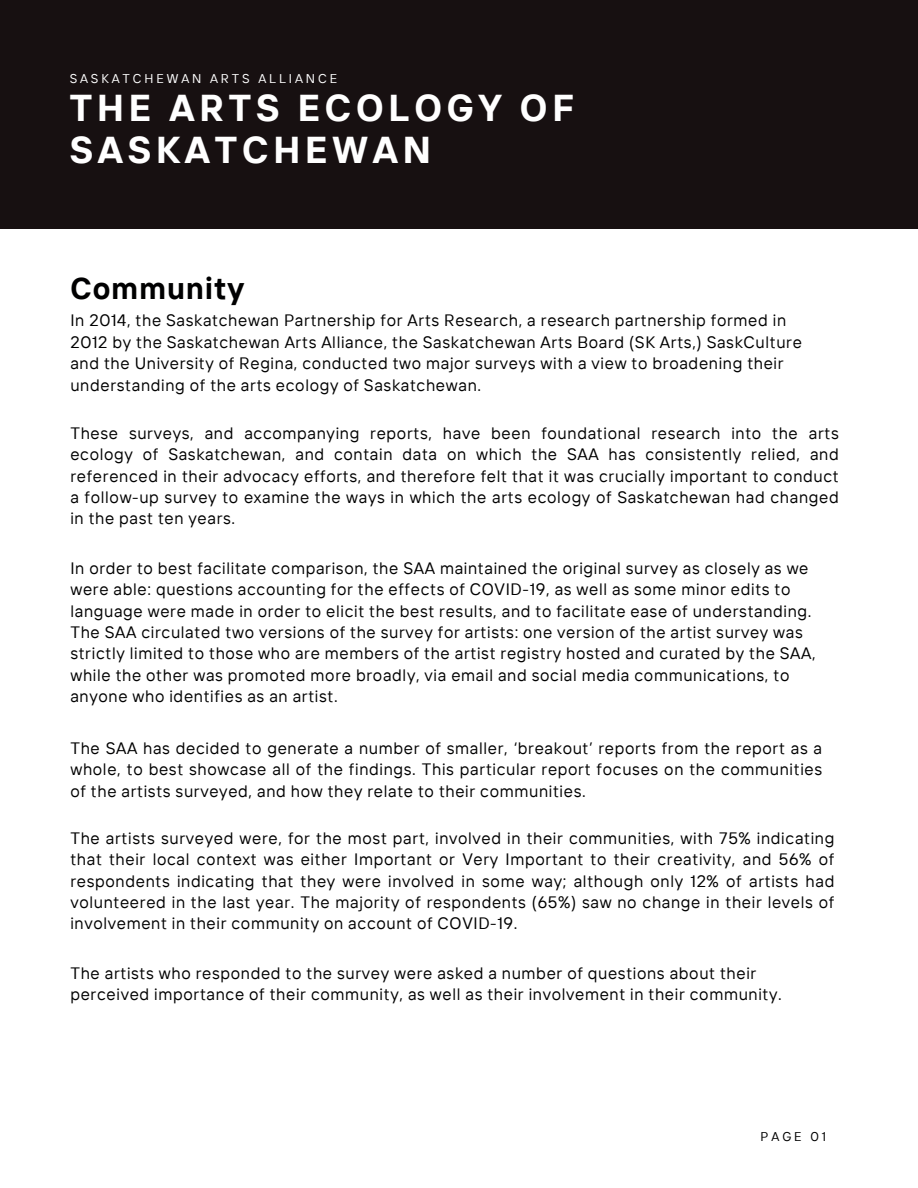
<style>
.page{position:relative;width:918px;height:1188px;background:#fff}
.page>*{position:absolute;margin:0;border:0;box-sizing:border-box;transform-origin:0 0}
.t1{font:700 37.35px "TT Interphases";letter-spacing:.13em;color:#fff}
.t2{font:700 30px "TT Interphases";letter-spacing:.04em;color:#000001}
.t3{font:16.5px/21.3px "TT Interphases";letter-spacing:.04em;color:#000001}
.t4{font:12.75px "TT Interphases";letter-spacing:.23em;color:#fff}
.t5{font:12.75px "TT Interphases";letter-spacing:.23em;color:#000001}
</style>
<div class="page">
<div style="left:0;top:0;width:918px;height:228px;background:#171011"></div>
<h1 class="t4" style="left:70px;top:70px;width:269px">SASKATCHEWAN ARTS ALLIANCE</h1>
<h1 class="t1" style="left:70px;top:84px;width:506px">THE ARTS ECOLOGY OF</h1>
<h1 class="t1" style="left:70px;top:126px;width:363px">SASKATCHEWAN</h1>
<p class="t2" style="left:70px;top:269px;width:175px">Community</p>
<p class="t3" style="left:70px;top:310px;width:733px">In 2014, the Saskatchewan Partnership for Arts Research, a research partnership formed in 2012 by the Saskatchewan Arts Alliance, the Saskatchewan Arts Board (SK Arts,) SaskCulture and the University of Regina, conducted two major surveys with a view to broadening their understanding of the arts ecology of Saskatchewan.</p>
<p class="t3" style="left:70px;top:422px;width:770px;text-align:justify">These surveys, and accompanying reports, have been foundational research into the arts ecology of Saskatchewan, and contain data on which the SAA has consistently relied, and referenced in their advocacy efforts, and therefore felt that it was crucially important to conduct a follow-up survey to examine the ways in which the arts ecology of Saskatchewan had changed in the past ten years.</p>
<p class="t3" style="left:70px;top:557px;width:747px">In order to best facilitate comparison, the SAA maintained the original survey as closely as we were able: questions accounting for the effects of COVID-19, as well as some minor edits to language were made in order to elicit the best results, and to facilitate ease of understanding.<br>The SAA circulated two versions of the survey for artists: one version of the artist survey was strictly limited to those who are members of the artist registry hosted and curated by the SAA, while the other was promoted more broadly, via email and social media communications, to anyone who identifies as an artist.</p>
<h1 class="t3" style="left:70px;top:737px;width:753px;text-align:justify">The SAA has decided to generate a number of smaller, ‘breakout’ reports from the report as a whole, to best showcase all of the findings. This particular report focuses on the communities of the artists surveyed, and how they relate to their communities.</h1>
<h1 class="t3" style="left:70px;top:827px;width:766px;text-align:justify">The artists surveyed were, for the most part, involved in their communities, with 75% indicating that their local context was either Important or Very Important to their creativity, and 56% of respondents indicating that they were involved in some way; although only 12% of artists had volunteered in the last year. The majority of respondents (65%) saw no change in their levels of involvement in their community on account of COVID-19.</h1>
<h1 class="t3" style="left:70px;top:962px;width:713px">The artists who responded to the survey were asked a number of questions about their perceived importance of their community, as well as their involvement in their community.</h1>
<p class="t5" style="left:761px;top:1128px;width:67px">PAGE 01</p>
</div>
